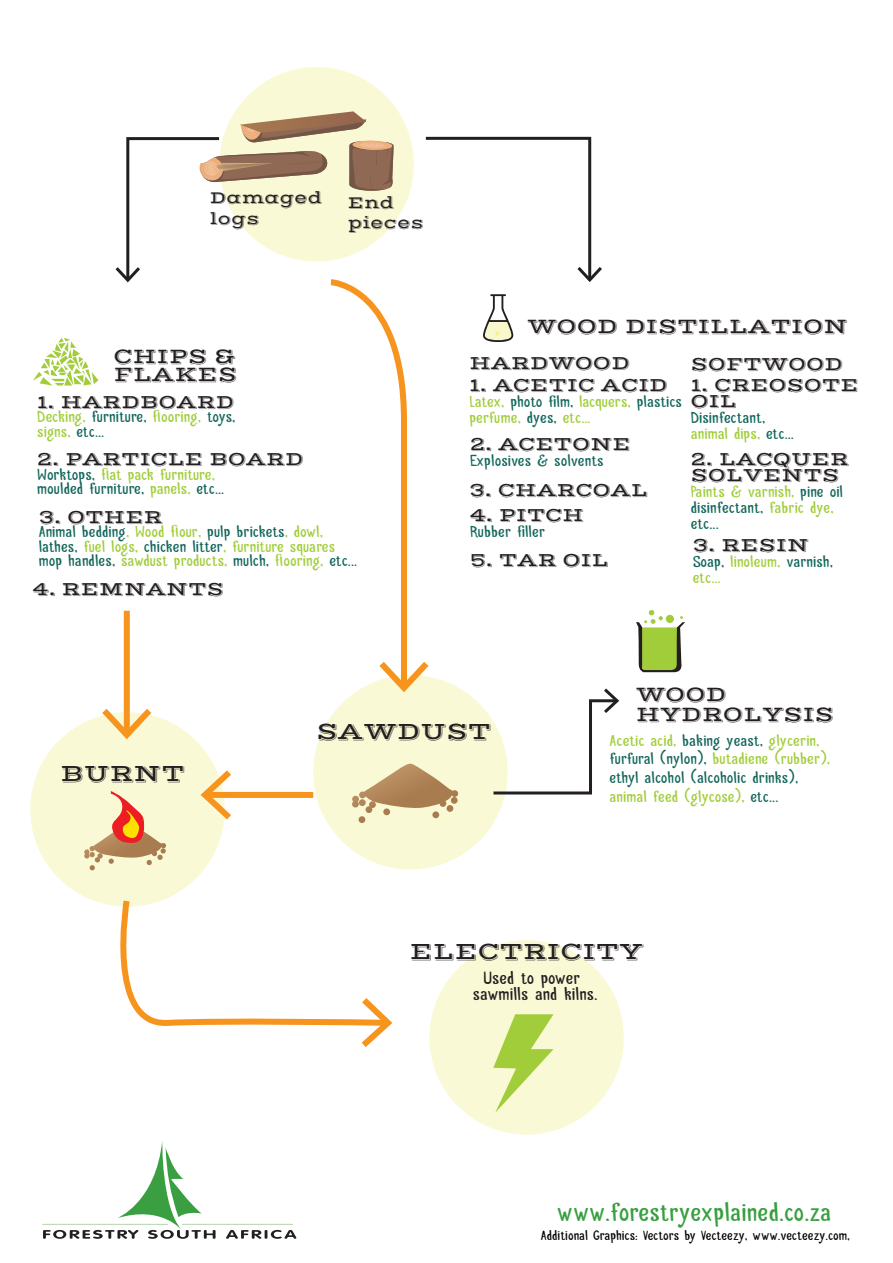
<style>
.page{position:relative;width:893px;height:1263px;background:#fff}
.page>*{position:absolute;margin:0;border:0;box-sizing:border-box;transform-origin:0 0}
.t1{font:31.5px "Palitoon";color:#399f40}
.t2{font:24.6px "Vast Shadow";color:#231f20}
.t3{font:21.75px/17.4px "Vast Shadow";color:#231f20}
.t4{font:21.75px/16.4px "Palitoon";color:#231f20;text-align:center}
.t5{font:19.5px/14.5px "Palitoon";color:#13675c}
.t6{font:19.5px/15.9px "Vast Shadow";color:#231f20}
.t7{font:19.5px/15.9px "Palitoon";color:#a1cd3a}
.t8{font:17.4px/20.9px "Vast Shadow";color:#231f20}
.t9{font:16.5px "Palitoon";color:#030303}
.s1{color:#13675c}
.s2{color:#a1cd3a}
.s3{font-family:"Vast Shadow";color:#231f20}
</style>
<div class="page">
<div style="left:429px;top:940px;width:195px;height:195px;background:#faf9d6;border-radius:50%"></div>
<div style="left:30px;top:712px;width:195px;height:195px;background:#faf9d6;border-radius:50%"></div>
<svg style="left:636px;top:610px;width:49px;height:62px"></svg>
<svg style="left:493px;top:1014px;width:61px;height:99px"></svg>
<svg style="left:106px;top:895px;width:286px;height:152px"></svg>
<div style="left:219px;top:67px;width:195px;height:195px;background:#faf9d6;border-radius:50%"></div>
<svg style="left:33px;top:111px;width:586px;height:759px"></svg>
<hr style="left:42px;top:1224px;width:126px;height:1px;background:#add0a4">
<hr style="left:182px;top:1224px;width:111px;height:1px;background:#add0a4">
<svg style="left:226px;top:1230px;width:70px;height:9px"></svg>
<svg style="left:43px;top:1141px;width:173px;height:98px"></svg>
<p class="t8" style="left:210px;top:187px;width:114px">Damaged logs</p>
<p class="t8" style="left:348px;top:192px;width:78px">End pieces</p>
<p class="t3" style="left:114px;top:348px;width:125px">CHIPS &amp;<br>FLAKES</p>
<p class="t6" style="left:37px;top:394px;width:199px">1. HARDBOARD</p>
<p class="t7" style="left:37px;top:409px;width:200px;line-height:14.5px">Decking, <span class="s1">furniture,</span> flooring, <span class="s1">toys, </span>signs, <span class="s1">etc...</span></p>
<p class="t6" style="left:37px;top:452px;width:268px">2. PARTICLE BOARD</p>
<p class="t5" style="left:37px;top:467px;width:189px">Worktops, <span class="s2">flat pack furniture, </span>moulded furniture, <span class="s2">panels,</span> etc...</p>
<p class="t6" style="left:39px;top:509px;width:126px">3. OTHER</p>
<p class="t5" style="left:39px;top:524px;width:320px">Animal bedding<span class="s2">, Wood flour,</span> pulp brickets<span class="s2">, dowl, </span>lathes, <span class="s2">fuel logs,</span> chicken litter<span class="s2">, furniture squares </span>mop handles, <span class="s2">sawdust products,</span> mulch, <span class="s2">flooring,</span> etc...</p>
<p class="t6" style="left:33px;top:581px;width:193px">4. REMNANTS</p>
<p class="t3" style="left:527px;top:318px;width:322px">WOOD DISTILLATION</p>
<p class="t6" style="left:470px;top:355px;width:162px">HARDWOOD</p>
<p class="t6" style="left:691px;top:356px;width:154px">SOFTWOOD</p>
<p class="t6" style="left:470px;top:377px;width:200px">1. ACETIC ACID</p>
<p class="t7" style="left:470px;top:393px;width:269px">Latex, <span class="s1">photo film,</span> lacquers, <span class="s1">plastics</span> <span class="s3">OIL </span>perfume, <span class="s1">dyes,</span> etc...</p>
<p class="t6" style="left:470px;top:436px;width:162px">2. ACETONE</p>
<p class="t5" style="left:470px;top:453px;width:135px">Explosives &amp; solvents</p>
<p class="t6" style="left:470px;top:483px;width:180px">3. CHARCOAL</p>
<p class="t6" style="left:470px;top:507px;width:115px">4. PITCH</p>
<p class="t5" style="left:470px;top:524px;width:76px">Rubber filler</p>
<p class="t6" style="left:470px;top:552px;width:140px">5. TAR OIL</p>
<p class="t6" style="left:691px;top:377px;width:170px">1. CREOSOTE</p>
<p class="t5" style="left:691px;top:409px;width:105px;line-height:15.9px">Disinfectant, <span class="s2">animal dips,</span> etc...</p>
<p class="t6" style="left:691px;top:451px;width:160px">2. LACQUER<br>SOLVENTS</p>
<p class="t5" style="left:691px;top:483px;width:154px;line-height:15.9px"><span class="s2">Paints &amp; varnish,</span> pine oil disinfectant, <span class="s2">fabric dye, </span>etc...</p>
<p class="t6" style="left:693px;top:538px;width:118px">3. RESIN</p>
<p class="t7" style="left:693px;top:553px;width:142px"><span class="s1">Soap,</span> linoleum, <span class="s1">varnish, </span>etc...</p>
<p class="t2" style="left:61px;top:758px;width:126px">BURNT</p>
<p class="t2" style="left:316px;top:717px;width:177px">SAWDUST</p>
<p class="t3" style="left:636px;top:684px;width:200px;line-height:20.2px">WOOD<br>HYDROLYSIS</p>
<p class="t5" style="left:610px;top:730px;width:222px;line-height:18.9px"><span class="s2">Acetic acid,</span> baking yeast, <span class="s2">glycerin, </span>furfural (nylon), <span class="s2">butadiene (rubber), </span>ethyl alcohol (alcoholic drinks), <span class="s2">animal feed (glycose),</span> etc...</p>
<p class="t2" style="left:410px;top:936px;width:235px">ELECTRICITY</p>
<p class="t4" style="left:473px;top:969px;width:126px">Used to power sawmills and kilns.</p>
<h1 class="t1" style="left:557px;top:1193px;width:276px">www.forestryexplained.co.za</h1>
<p class="t9" style="left:541px;top:1226px;width:311px">Additional Graphics: Vectors by Vecteezy, www.vecteezy.com,</p>
</div>
